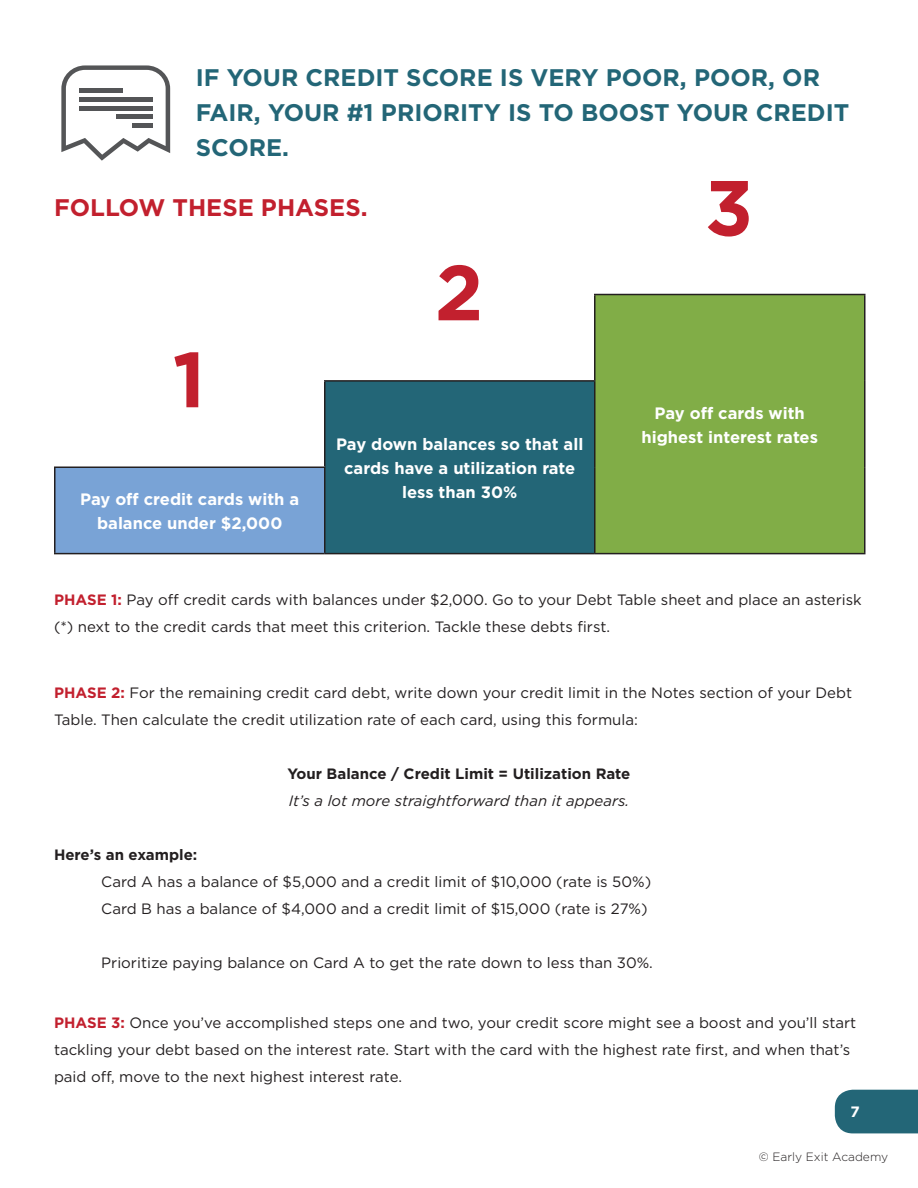
<style>
.page{position:relative;width:918px;height:1188px;background:#fff}
.page>*{position:absolute;margin:0;border:0;box-sizing:border-box;transform-origin:0 0}
.t1{font:700 78px "Gotham";color:#c2202e}
.t2{font:700 24px/34.8px "Gotham";color:#236677}
.t3{font:700 24px "Gotham";color:#c2202e}
.t4{font:700 16.5px/24px "Gotham";color:#fff;text-align:center}
.t5{font:15px/27px "Gotham";color:#231f20}
.t6{font:700 15px "Gotham";color:#231f20}
.t7{font:italic 15px "Gotham";color:#231f20}
.t8{font:700 15px "Gotham";color:#fff}
.t9{font:300 12px "Gotham";color:#231f20}
.s1{font-weight:700;color:#c2202e}
</style>
<div class="page">
<div style="left:835px;top:1090px;width:83px;height:43px;background:#236677"></div>
<div style="left:595px;top:295px;width:270px;height:259px;background:#81ad47"></div>
<div style="left:325px;top:381px;width:270px;height:173px;background:#236677"></div>
<div style="left:55px;top:467px;width:270px;height:87px;background:#79a3d6"></div>
<hr style="left:594px;top:294px;width:272px;height:1px;background:#231f20">
<hr style="left:594px;top:295px;width:2px;height:85px;background:#231f20">
<hr style="left:864px;top:295px;width:2px;height:86px;background:#231f20">
<hr style="left:324px;top:380px;width:272px;height:2px;background:#231f20">
<hr style="left:324px;top:382px;width:2px;height:85px;background:#231f20">
<hr style="left:594px;top:382px;width:2px;height:85px;background:#231f20">
<hr style="left:864px;top:381px;width:2px;height:86px;background:#231f20">
<hr style="left:54px;top:467px;width:272px;height:1px;background:#231f20">
<hr style="left:54px;top:468px;width:2px;height:85px;background:#231f20">
<hr style="left:324px;top:468px;width:2px;height:85px;background:#231f20">
<hr style="left:594px;top:467px;width:2px;height:86px;background:#231f20">
<hr style="left:864px;top:467px;width:2px;height:86px;background:#231f20">
<hr style="left:54px;top:553px;width:271px;height:1px;background:#231f20">
<hr style="left:325px;top:553px;width:270px;height:1px;background:#231f20">
<hr style="left:595px;top:553px;width:271px;height:1px;background:#231f20">
<svg style="left:61px;top:65px;width:109px;height:96px"></svg>
<div style="left:79px;top:88px;width:43px;height:5px;background:#545557"></div>
<div style="left:79px;top:97px;width:73px;height:5px;background:#545557"></div>
<div style="left:79px;top:106px;width:73px;height:5px;background:#545557"></div>
<div style="left:116px;top:114px;width:36px;height:5px;background:#545557"></div>
<div style="left:132px;top:123px;width:20px;height:5px;background:#545557"></div>
<h2 class="t2" style="left:196px;top:60px;width:655px">IF YOUR CREDIT SCORE IS VERY POOR, POOR, OR<br>FAIR, YOUR #1 PRIORITY IS TO BOOST YOUR CREDIT<br>SCORE.</h2>
<h2 class="t3" style="left:54px;top:191px;width:315px">FOLLOW THESE PHASES.</h2>
<h1 class="t1" style="left:173px;top:328px;width:34px">1</h1>
<h1 class="t1" style="left:435px;top:241px;width:50px">2</h1>
<p class="t4" style="left:80px;top:487px;width:221px">Pay off credit cards with a balance under $2,000</p>
<p class="t4" style="left:336px;top:432px;width:249px">Pay down balances so that all cards have a utilization rate less than 30%</p>
<h1 class="t1" style="left:705px;top:156px;width:50px">3</h1>
<p class="t4" style="left:641px;top:401px;width:178px">Pay off cards with highest interest rates</p>
<p class="t5" style="left:54px;top:586px;width:809px"><span class="s1">PHASE 1:</span> Pay off credit cards with balances under $2,000. Go to your Debt Table sheet and place an asterisk (*) next to the credit cards that meet this criterion. Tackle these debts first.</p>
<p class="t5" style="left:54px;top:679px;width:800px"><span class="s1">PHASE 2:</span> For the remaining credit card debt, write down your credit limit in the Notes section of your Debt<br>Table. Then calculate the credit utilization rate of each card, using this formula:</p>
<p class="t6" style="left:287px;top:764px;width:345px">Your Balance / Credit Limit = Utilization Rate</p>
<p class="t7" style="left:289px;top:791px;width:342px">It’s a lot more straightforward than it appears.</p>
<p class="t6" style="left:54px;top:845px;width:145px">Here’s an example:</p>
<p class="t5" style="left:101px;top:868px;width:551px">Card A has a balance of $5,000 and a credit limit of $10,000 (rate is 50%)<br>Card B has a balance of $4,000 and a credit limit of $15,000 (rate is 27%)</p>
<p class="t5" style="left:101px;top:949px;width:553px">Prioritize paying balance on Card A to get the rate down to less than 30%.</p>
<p class="t5" style="left:54px;top:1009px;width:804px"><span class="s1">PHASE 3:</span> Once you’ve accomplished steps one and two, your credit score might see a boost and you’ll start tackling your debt based on the interest rate. Start with the card with the highest rate first, and when that’s paid off, move to the next highest interest rate.</p>
<p class="t8" style="left:850px;top:1102px;width:11px">7</p>
<p class="t9" style="left:759px;top:1149px;width:131px">© Early Exit Academy</p>
</div>
